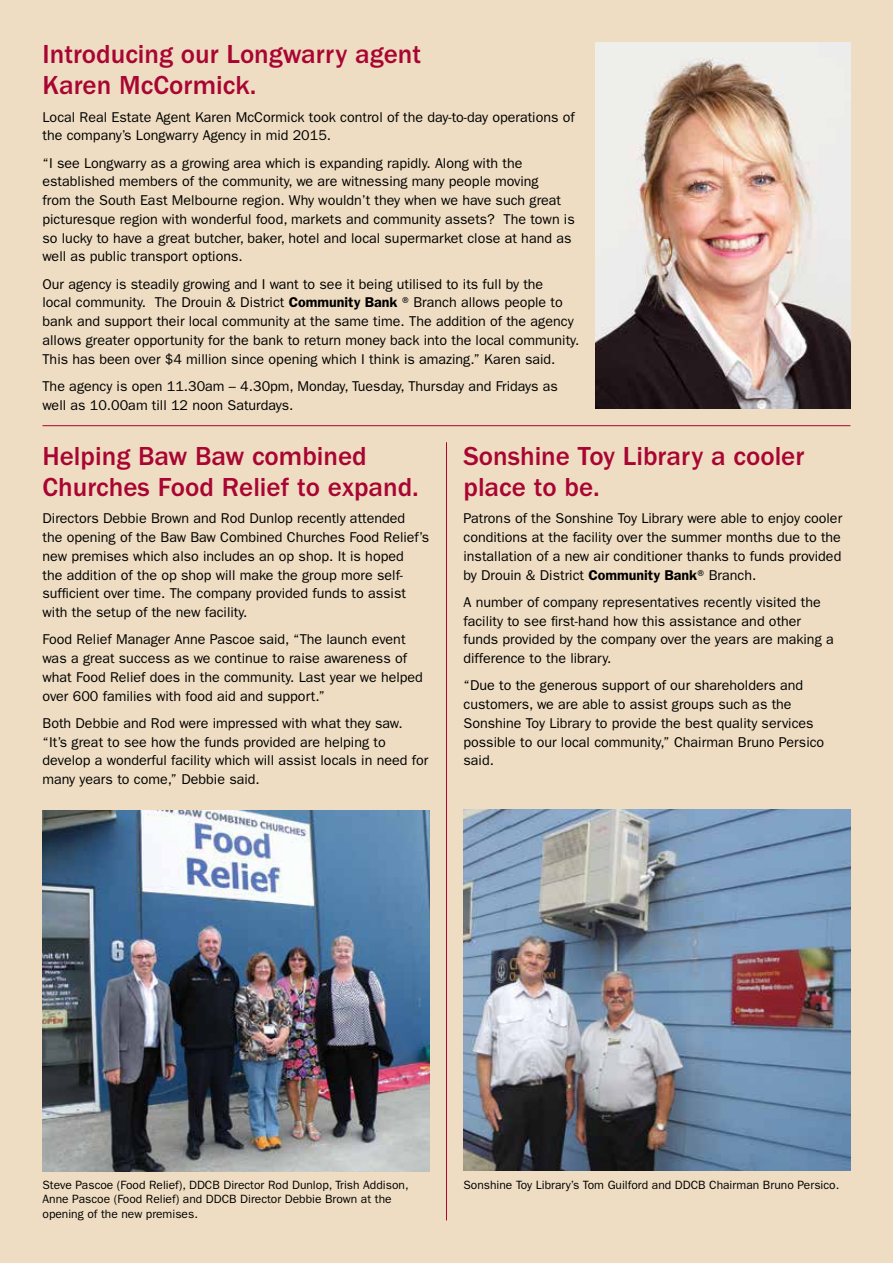
<style>
.page{position:relative;width:893px;height:1263px;background:#eeddc2}
.page>*{position:absolute;margin:0;border:0;box-sizing:border-box;transform-origin:0 0}
.t1{font:500 27px/31.5px "Franklin Gothic";color:#a90533}
.t2{font:14.25px/18.8px "Franklin Gothic";color:#000}
.t3{font:12px/14.4px "Franklin Gothic";color:#000}
.s1{font-weight:600}
</style>
<div class="page">
<hr style="left:446px;top:442px;width:1px;height:778px;background:#a90533">
<hr style="left:43px;top:425px;width:807px;height:1px;background:#a90533">
<img style="left:595px;top:43px;width:255px;height:365px">
<img style="left:43px;top:810px;width:386px;height:361px">
<img style="left:463px;top:810px;width:387px;height:360px">
<h1 class="t1" style="left:43px;top:38px;width:380px">Introducing our Longwarry agent<br>Karen McCormick.</h1>
<p class="t2" style="left:43px;top:107px;width:534px">Local Real Estate Agent Karen McCormick took control of the day-to-day operations of the company’s Longwarry Agency in mid 2015.</p>
<p class="t2" style="left:43px;top:153px;width:534px">“I see Longwarry as a growing area which is expanding rapidly. Along with the established members of the community, we are witnessing many people moving<br>from the South East Melbourne region. Why wouldn’t they when we have such great picturesque region with wonderful food, markets and community assets? The town is so lucky to have a great butcher, baker, hotel and local supermarket close at hand as well as public transport options.</p>
<p class="t2" style="left:43px;top:274px;width:538px">Our agency is steadily growing and I want to see it being utilised to its full by the<br>local community. The Drouin &amp; District <span class="s1">Community Bank</span> ® Branch allows people to bank and support their local community at the same time. The addition of the agency allows greater opportunity for the bank to return money back into the local community.<br>This has been over $4 million since opening which I think is amazing.” Karen said.</p>
<p class="t2" style="left:43px;top:377px;width:517px">The agency is open 11.30am – 4.30pm, Monday, Tuesday, Thursday and Fridays as well as 10.00am till 12 noon Saturdays.</p>
<h1 class="t1" style="left:43px;top:440px;width:378px">Helping Baw Baw combined<br>Churches Food Relief to expand.</h1>
<p class="t2" style="left:43px;top:509px;width:388px">Directors Debbie Brown and Rod Dunlop recently attended<br>the opening of the Baw Baw Combined Churches Food Relief’s new premises which also includes an op shop. It is hoped<br>the addition of the op shop will make the group more self&shy;sufficient over time. The company provided funds to assist with the setup of the new facility.</p>
<p class="t2" style="left:43px;top:630px;width:382px">Food Relief Manager Anne Pascoe said, “The launch event was a great success as we continue to raise awareness of what Food Relief does in the community. Last year we helped over 600 families with food aid and support.”</p>
<p class="t2" style="left:43px;top:714px;width:387px">Both Debbie and Rod were impressed with what they saw. “It’s great to see how the funds provided are helping to develop a wonderful facility which will assist locals in need for many years to come,” Debbie said.</p>
<h1 class="t1" style="left:463px;top:440px;width:342px">Sonshine Toy Library a cooler place to be.</h1>
<p class="t2" style="left:463px;top:509px;width:380px;text-align:justify">Patrons of the Sonshine Toy Library were able to enjoy cooler conditions at the facility over the summer months due to the installation of a new air conditioner thanks to funds provided by Drouin &amp; District <span class="s1">Community Bank</span>® Branch.</p>
<p class="t2" style="left:463px;top:593px;width:372px">A number of company representatives recently visited the facility to see first-hand how this assistance and other funds provided by the company over the years are making a difference to the library.</p>
<p class="t2" style="left:463px;top:676px;width:362px">“Due to the generous support of our shareholders and customers, we are able to assist groups such as the Sonshine Toy Library to provide the best quality services possible to our local community,” Chairman Bruno Persico said.</p>
<p class="t3" style="left:43px;top:1178px;width:368px">Steve Pascoe (Food Relief), DDCB Director Rod Dunlop, Trish Addison,<br>Anne Pascoe (Food Relief) and DDCB Director Debbie Brown at the opening of the new premises.</p>
<p class="t3" style="left:463px;top:1178px;width:377px">Sonshine Toy Library’s Tom Guilford and DDCB Chairman Bruno Persico.</p>
</div>
